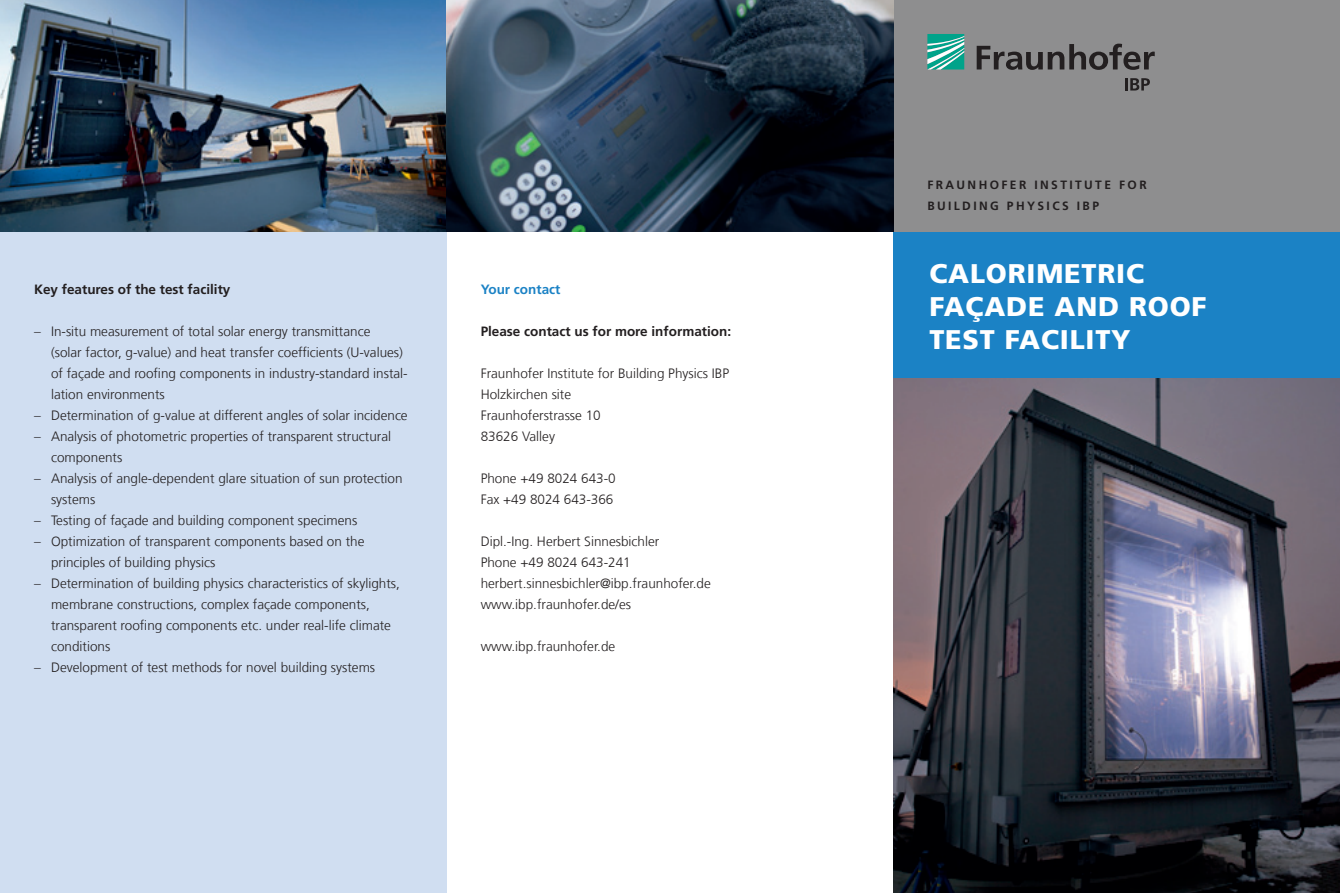
<style>
.page{position:relative;width:1340px;height:893px;background:#fff}
.page>*{position:absolute;margin:0;border:0;box-sizing:border-box;transform-origin:0 0}
.t1{font:900 27px/33px "Frutiger LT Com";letter-spacing:.03em;color:#fff}
.t2{font:300 13.5px/21px "Frutiger LT Com";color:#231f20}
.t3{font:700 13.5px "Frutiger LT Com";color:#231f20}
.t4{font:700 13.5px "Frutiger LT Com";color:#1b82c5}
.t5{font:700 12px/21px "Frutiger LT Com";letter-spacing:.2em;color:#231f20}
</style>
<div class="page">
<img style="left:893px;top:378px;width:446px;height:515px">
<div style="left:893px;top:225px;width:446px;height:153px;background:#1b82c5"></div>
<div style="left:0;top:217px;width:446px;height:676px;background:#d0def1"></div>
<div style="left:893px;top:0;width:446px;height:231px;background:#8e8e8f"></div>
<svg style="left:927px;top:34px;width:37px;height:35px"></svg>
<svg style="left:976px;top:44px;width:178px;height:26px"></svg>
<svg style="left:1125px;top:78px;width:24px;height:13px"></svg>
<img style="left:0;top:0;width:893px;height:231px">
<p class="t3" style="left:34px;top:281px;width:198px">Key features of the test facility</p>
<p class="t2" style="left:51px;top:321px;width:358px;text-indent:-17px">– In-situ measurement of total solar energy transmittance<br>(solar factor, g-value) and heat transfer coefficients (U-values) of façade and roofing components in industry-standard instal&shy;lation environments</p>
<p class="t2" style="left:34px;top:405px;width:375px">– Determination of g-value at different angles of solar incidence</p>
<p class="t2" style="left:51px;top:426px;width:342px;text-indent:-17px">– Analysis of photometric properties of transparent structural components</p>
<p class="t2" style="left:51px;top:468px;width:353px;text-indent:-17px">– Analysis of angle-dependent glare situation of sun protection systems</p>
<p class="t2" style="left:34px;top:510px;width:325px">– Testing of façade and building component specimens</p>
<p class="t2" style="left:51px;top:531px;width:315px;text-indent:-17px">– Optimization of transparent components based on the principles of building physics</p>
<p class="t2" style="left:51px;top:573px;width:350px;text-indent:-17px">– Determination of building physics characteristics of skylights, membrane constructions, complex façade components, transparent roofing components etc. under real-life climate conditions</p>
<p class="t2" style="left:34px;top:657px;width:343px">– Development of test methods for novel building systems</p>
<p class="t4" style="left:480px;top:281px;width:81px">Your contact</p>
<p class="t3" style="left:480px;top:323px;width:252px">Please contact us for more information:</p>
<p class="t2" style="left:480px;top:363px;width:250px">Fraunhofer Institute for Building Physics IBP<br>Holzkirchen site<br>Fraunhoferstrasse 10<br>83626 Valley</p>
<p class="t2" style="left:480px;top:468px;width:136px">Phone +49 8024 643-0<br>Fax +49 8024 643-366</p>
<p class="t2" style="left:480px;top:531px;width:232px">Dipl.-Ing. Herbert Sinnesbichler<br>Phone +49 8024 643-241 herbert.sinnesbichler@ibp.fraunhofer.de www.ibp.fraunhofer.de/es</p>
<p class="t2" style="left:480px;top:636px;width:136px">www.ibp.fraunhofer.de</p>
<p class="t5" style="left:927px;top:174px;width:221px">FRAUNHOFER INSTITUTE FOR<br>BUILDING PHYSICS IBP</p>
<h1 class="t1" style="left:929px;top:257px;width:278px">CALORIMETRIC<br>FAÇADE AND ROOF<br>TEST FACILITY</h1>
</div>
